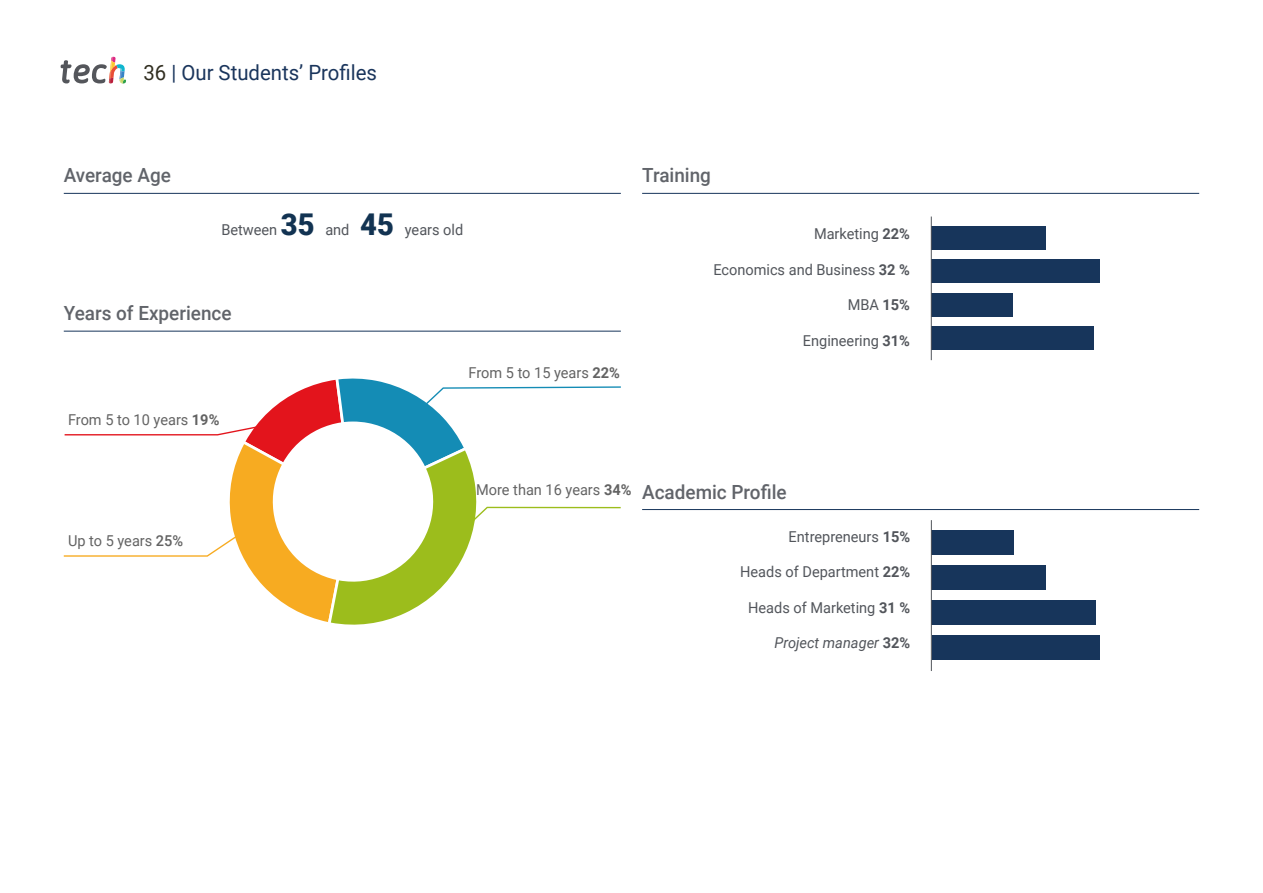
<style>
.page{position:relative;width:1263px;height:893px;background:#fff}
.page>*{position:absolute;margin:0;border:0;box-sizing:border-box;transform-origin:0 0}
.t1{font:21px "Roboto";color:#1a355c}
.t2{font:500 19.5px "Roboto";color:#61646a}
.t3{font:15px "Roboto";color:#52555b}
.t4{font:15px "Roboto";color:#636363}
.t5{font:italic 15px "Roboto";color:#52555b}
.s1{color:#312e20}
.s2{font-weight:900;font-size:30px;color:#123352}
.s3{font-weight:700}
.s4{font-weight:500}
.s5{font-weight:700;font-style:normal}
</style>
<div class="page">
<hr style="left:64px;top:193px;width:557px;height:1px;background:#17355b">
<hr style="left:64px;top:331px;width:557px;height:1px;background:#17355b">
<hr style="left:642px;top:509px;width:557px;height:1px;background:#17355b">
<div style="left:931px;top:530px;width:83px;height:25px;background:#17355b"></div>
<div style="left:931px;top:565px;width:115px;height:25px;background:#17355b"></div>
<div style="left:931px;top:600px;width:165px;height:25px;background:#17355b"></div>
<div style="left:932px;top:635px;width:168px;height:25px;background:#17355b"></div>
<hr style="left:931px;top:520px;width:1px;height:151px;background:#52555b">
<hr style="left:642px;top:193px;width:557px;height:1px;background:#17355b">
<div style="left:931px;top:226px;width:115px;height:24px;background:#17355b"></div>
<div style="left:931px;top:259px;width:168px;height:24px;background:#17355b"></div>
<div style="left:931px;top:293px;width:81px;height:23px;background:#17355b"></div>
<div style="left:931px;top:326px;width:163px;height:24px;background:#17355b"></div>
<hr style="left:931px;top:217px;width:1px;height:143px;background:#52555b">
<svg style="left:61px;top:57px;width:65px;height:27px"></svg>
<svg style="left:64px;top:378px;width:557px;height:247px"></svg>
<h1 class="t1" style="left:144px;top:57px;width:235px"><span class="s1">36</span> | Our Students’ Profiles</h1>
<h2 class="t2" style="left:64px;top:161px;width:109px">Average Age</h2>
<p class="t3" style="left:221px;top:219px;width:243px">Between <span class="s2">35</span> and <span class="s2">45</span> years old</p>
<h2 class="t2" style="left:64px;top:300px;width:169px">Years of Experience</h2>
<p class="t4" style="left:68px;top:409px;width:153px">From 5 to 10 years <span class="s3">19%</span></p>
<p class="t4" style="left:469px;top:362px;width:153px">From 5 to 15 years <span class="s3">22%</span></p>
<h2 class="t2" style="left:642px;top:161px;width:70px">Training</h2>
<p class="t3" style="left:814px;top:224px;width:98px">Marketing <span class="s3">22%</span></p>
<p class="t3" style="left:713px;top:259px;width:198px">Economics and Business <span class="s3">32 %</span></p>
<p class="t3" style="left:848px;top:295px;width:64px">MBA <span class="s3">15%</span></p>
<p class="t3" style="left:803px;top:330px;width:109px">Engineering <span class="s3">31%</span></p>
<p class="t4" style="left:68px;top:530px;width:117px">Up to 5 years <span class="s4">25%</span></p>
<p class="t4" style="left:476px;top:480px;width:157px">More than 16 years <span class="s3">34%</span></p>
<h2 class="t2" style="left:642px;top:478px;width:146px">Academic Profile</h2>
<p class="t3" style="left:789px;top:526px;width:123px">Entrepreneurs <span class="s3">15%</span></p>
<p class="t3" style="left:740px;top:561px;width:171px">Heads of Department <span class="s3">22%</span></p>
<p class="t3" style="left:748px;top:597px;width:163px">Heads of Marketing <span class="s3">31 %</span></p>
<p class="t5" style="left:774px;top:632px;width:137px">Project manager <span class="s5">32%</span></p>
</div>
